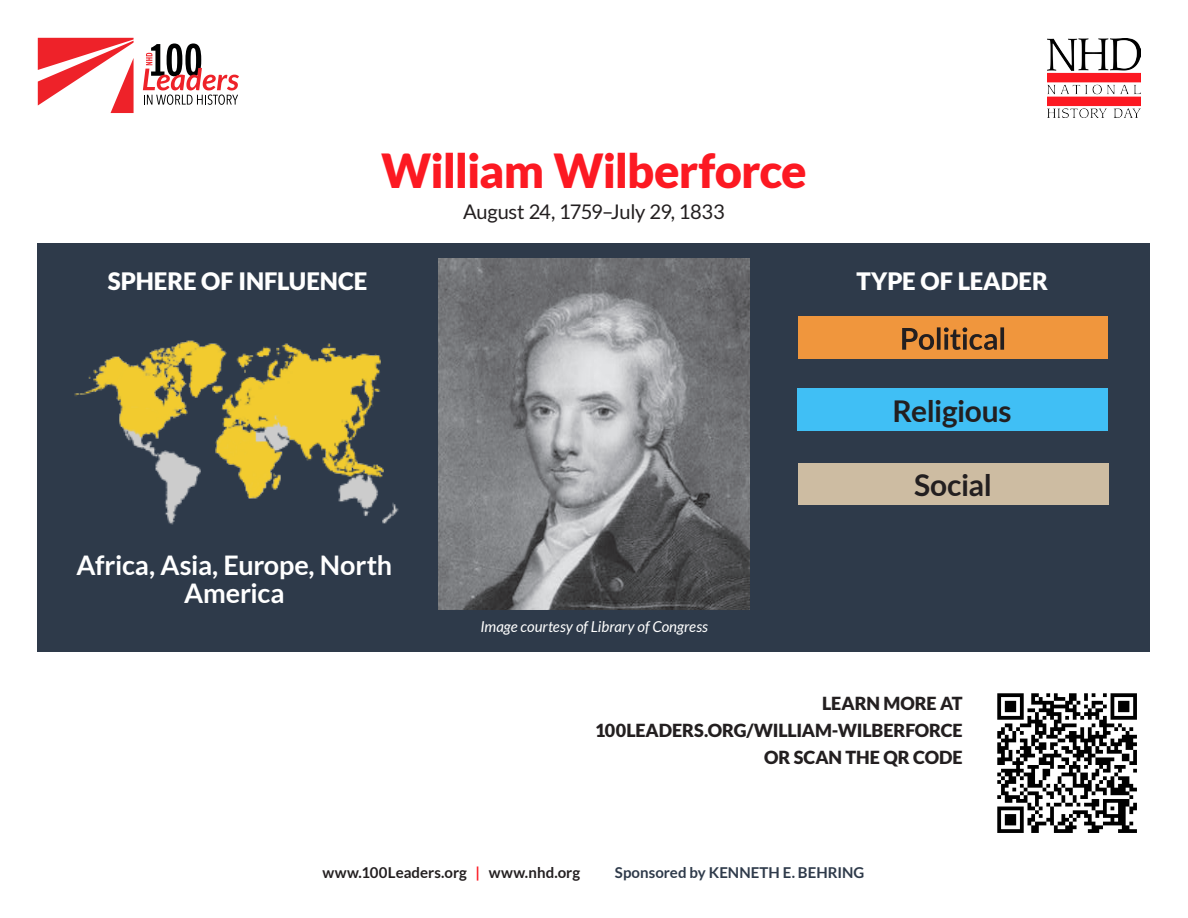
<style>
.page{position:relative;width:1188px;height:918px;background:#fff}
.page>*{position:absolute;margin:0;border:0;box-sizing:border-box;transform-origin:0 0}
.t1{font:900 46.95px "Lato";letter-spacing:-.02em;color:#fc1922}
.Kind_Label{font:700 30px "Lato";letter-spacing:-.015em;color:#231f20}
.t2{font:700 27px/28.5px "Lato";letter-spacing:-.01em;color:#fff;text-align:center}
.t3{font:900 24px "Lato";color:#fff}
.t4{font:20.1px "Lato";letter-spacing:-.015em;color:#231f20}
.t5{font:900 18px "Lato";letter-spacing:-.01em;color:#231f20}
.t6{font:italic 15px "Lato";color:#fff}
.t7{font:700 15px "Lato";letter-spacing:.005em;color:#231f20}
.t8{font:700 15px "Lato";letter-spacing:.005em;color:#2e3a4a}
.s1{color:#fc1922}
</style>
<div class="page">
<div style="left:38px;top:243px;width:1112px;height:409px;background:#2e3a4a"></div>
<img style="left:1048px;top:39px;width:93px;height:78px">
<svg style="left:38px;top:38px;width:96px;height:75px"></svg>
<svg style="left:143px;top:43px;width:96px;height:62px"></svg>
<img style="left:74px;top:340px;width:325px;height:185px">
<img style="left:439px;top:259px;width:310px;height:351px">
<div style="left:798px;top:316px;width:310px;height:42px;background:#f0963d"></div>
<svg style="left:902px;top:327px;width:102px;height:23px"></svg>
<div style="left:797px;top:388px;width:310px;height:43px;background:#40bff5"></div>
<img style="left:997px;top:693px;width:140px;height:140px">
<div style="left:798px;top:463px;width:310px;height:41px;background:#cdbca2"></div>
<p class="t1" style="left:381px;top:143px;width:427px">William Wilberforce</p>
<p class="t4" style="left:463px;top:200px;width:263px">August 24, 1759–July 29, 1833</p>
<h3 class="t3" style="left:108px;top:267px;width:261px">SPHERE OF INFLUENCE</h3>
<h3 class="t3" style="left:856px;top:267px;width:193px">TYPE OF LEADER</h3>
<p class="Kind_Label" style="left:892px;top:394px;width:121px">Religious</p>
<p class="t2" style="left:77px;top:550px;width:317px">Africa, Asia, Europe, North<br>America</p>
<p class="t6" style="left:480px;top:618px;width:229px">Image courtesy of Library of Congress</p>
<p class="Kind_Label" style="left:914px;top:468px;width:79px">Social</p>
<p class="t5" style="left:822px;top:693px;width:142px">LEARN MORE AT</p>
<p class="t5" style="left:595px;top:720px;width:369px">100LEADERS.ORG/WILLIAM-WILBERFORCE</p>
<p class="t5" style="left:764px;top:747px;width:200px">OR SCAN THE QR CODE</p>
<p class="t7" style="left:322px;top:864px;width:259px">www.100Leaders.org <span class="s1">|</span> www.nhd.org</p>
<p class="t8" style="left:615px;top:864px;width:251px">Sponsored by KENNETH E. BEHRING</p>
</div>
